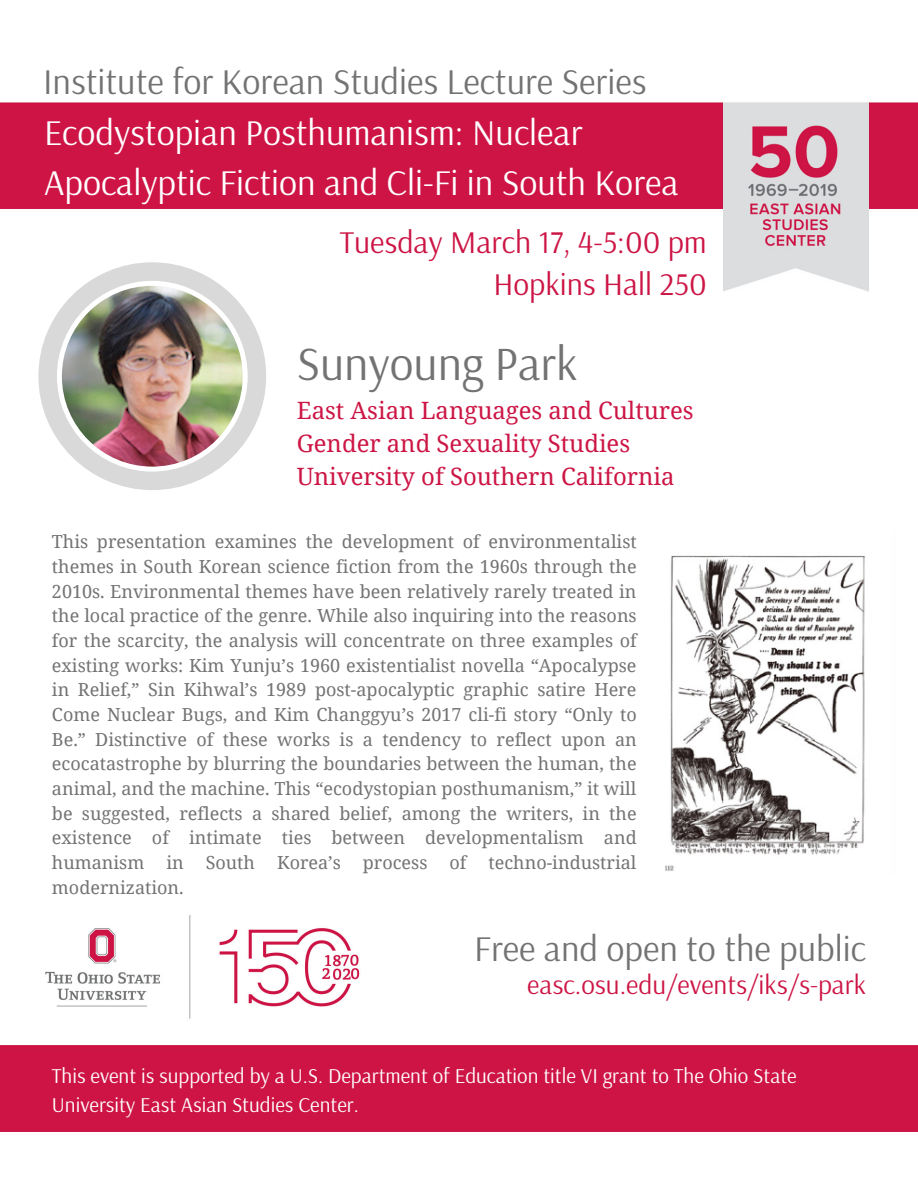
<style>
.page{position:relative;width:918px;height:1188px;background:#fff}
.page>*{position:absolute;margin:0;border:0;box-sizing:border-box;transform-origin:0 0}
.t1{font:47.4px "Arsenal";color:#737373}
.t2{font:36px/49.5px "Arsenal";color:#fff}
.t3{font:36px "Arsenal";color:#737373}
.t4{font:31.5px/42px "Arsenal";color:#cc1545;text-align:right}
.t5{font:27px "Arsenal";color:#cc1545}
.t6{font:23.85px/32.8px "Noto Serif";color:#cc1545}
.t7{font:21px/29.2px "Arsenal";color:#fff}
.t8{font:18px/24.6px "Noto Serif";color:#737373;text-align:justify}
</style>
<div class="page">
<div style="left:0;top:102px;width:918px;height:110px;background:#ce1445"></div>
<img style="left:724px;top:102px;width:145px;height:190px">
<img style="left:45px;top:915px;width:315px;height:104px">
<img style="left:38px;top:262px;width:228px;height:228px">
<div style="left:0;top:1045px;width:918px;height:87px;background:#ce1445"></div>
<img style="left:665px;top:555px;width:201px;height:316px">
<h2 class="t3" style="left:43px;top:58px;width:605px">Institute for Korean Studies Lecture Series</h2>
<h2 class="t2" style="left:44px;top:107px;width:636px">Ecodystopian Posthumanism: Nuclear<br>Apocalyptic Fiction and Cli-Fi in South Korea</h2>
<h3 class="t4" style="left:340px;top:220px;width:369px">Tuesday March 17, 4-5:00 pm<br>Hopkins Hall 250</h3>
<h1 class="t1" style="left:297px;top:332px;width:283px">Sunyoung Park</h1>
<h3 class="t6" style="left:297px;top:394px;width:398px">East Asian Languages and Cultures<br>Gender and Sexuality Studies<br>University of Southern California</h3>
<p class="t8" style="left:52px;top:529px;width:586px">This presentation examines the development of environmentalist themes in South Korean science fiction from the 1960s through the 2010s. Environmental themes have been relatively rarely treated in the local practice of the genre. While also inquiring into the reasons for the scarcity, the analysis will concentrate on three examples of existing works: Kim Yunju’s 1960 existentialist novella “Apocalypse in Relief,” Sin Kihwal’s 1989 post-apocalyptic graphic satire Here Come Nuclear Bugs, and Kim Changgyu’s 2017 cli-fi story “Only to Be.” Distinctive of these works is a tendency to reflect upon an ecocatastrophe by blurring the boundaries between the human, the animal, and the machine. This “ecodystopian posthumanism,” it will be suggested, reflects a shared belief, among the writers, in the existence of intimate ties between developmentalism and humanism in South Korea’s process of techno-industrial modernization.</p>
<h2 class="t3" style="left:474px;top:925px;width:393px">Free and open to the public</h2>
<h3 class="t5" style="left:527px;top:967px;width:340px">easc.osu.edu/events/iks/s-park</h3>
<p class="t7" style="left:52px;top:1061px;width:746px">This event is supported by a U.S. Department of Education title VI grant to The Ohio State<br>University East Asian Studies Center.</p>
</div>
